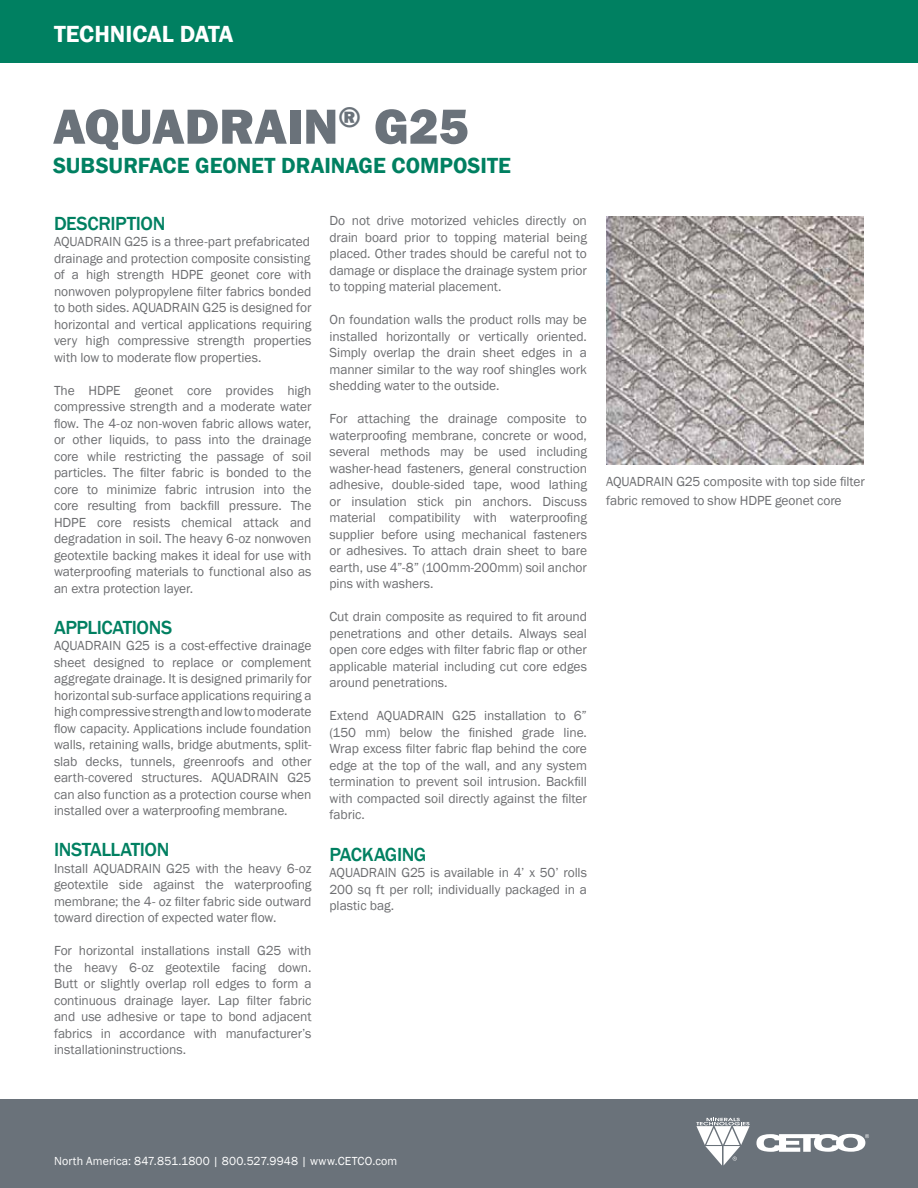
<style>
.page{position:relative;width:918px;height:1188px;background:#fff}
.page>*{position:absolute;margin:0;border:0;box-sizing:border-box;transform-origin:0 0}
.t1{font:800 51px "Franklin Gothic";color:#6a727a}
.t2{font:600 24px "Franklin Gothic";color:#fff}
.t3{font:600 22.5px "Franklin Gothic";color:#008061}
.t4{font:500 19.5px "Franklin Gothic";letter-spacing:-.02em;color:#008061}
.t5{font:13.5px/16.5px "Franklin Gothic";letter-spacing:-.005em;color:#6d6e71;text-align:justify}
.t6{font:12px "Franklin Gothic";letter-spacing:.015em;color:#fff}
</style>
<div class="page">
<div style="left:0;top:0;width:918px;height:63px;background:#008061"></div>
<div style="left:0;top:1099px;width:918px;height:89px;background:#6a727a"></div>
<svg style="left:756px;top:1134px;width:113px;height:18px"></svg>
<svg style="left:696px;top:1118px;width:54px;height:48px"></svg>
<img style="left:606px;top:216px;width:258px;height:248px">
<h2 class="t2" style="left:54px;top:19px;width:181px">TECHNICAL DATA</h2>
<h1 class="t1" style="left:53px;top:94px;width:417px">AQUADRAIN<sup>®</sup> G25</h1>
<h3 class="t3" style="left:53px;top:152px;width:459px">SUBSURFACE GEONET DRAINAGE COMPOSITE</h3>
<h3 class="t4" style="left:54px;top:211px;width:113px">DESCRIPTION</h3>
<p class="t5" style="left:54px;top:234px;width:259px">AQUADRAIN G25 is a three-part prefabricated drainage and protection composite consisting of a high strength HDPE geonet core with nonwoven polypropylene filter fabrics bonded to both sides. AQUADRAIN G25 is designed for horizontal and vertical applications requiring very high compressive strength properties with low to moderate flow properties.</p>
<p class="t5" style="left:54px;top:382px;width:259px">The HDPE geonet core provides high compressive strength and a moderate water flow. The 4-oz non-woven fabric allows water, or other liquids, to pass into the drainage core while restricting the passage of soil particles. The filter fabric is bonded to the core to minimize fabric intrusion into the core resulting from backfill pressure. The HDPE core resists chemical attack and degradation in soil. The heavy 6-oz nonwoven geotextile backing makes it ideal for use with waterproofing materials to functional also as an extra protection layer.</p>
<h3 class="t4" style="left:54px;top:615px;width:120px">APPLICATIONS</h3>
<p class="t5" style="left:54px;top:638px;width:259px">AQUADRAIN G25 is a cost-effective drainage sheet designed to replace or complement aggregate drainage. It is designed primarily for horizontal sub-surface applications requiring a high compressive strength and low to moderate flow capacity. Applications include foundation walls, retaining walls, bridge abutments, split&shy;slab decks, tunnels, greenroofs and other earth-covered structures. AQUADRAIN G25 can also function as a protection course when installed over a waterproofing membrane.</p>
<h3 class="t4" style="left:54px;top:838px;width:117px">INSTALLATION</h3>
<p class="t5" style="left:54px;top:860px;width:259px">Install AQUADRAIN G25 with the heavy 6-oz geotextile side against the waterproofing membrane; the 4- oz filter fabric side outward toward direction of expected water flow.</p>
<p class="t5" style="left:54px;top:943px;width:259px">For horizontal installations install G25 with the heavy 6-oz geotextile facing down.<br>Butt or slightly overlap roll edges to form a continuous drainage layer. Lap filter fabric and use adhesive or tape to bond adjacent fabrics in accordance with manufacturer’s installationinstructions.</p>
<p class="t5" style="left:329px;top:213px;width:259px">Do not drive motorized vehicles directly on drain board prior to topping material being placed. Other trades should be careful not to damage or displace the drainage system prior to topping material placement.</p>
<p class="t5" style="left:329px;top:312px;width:259px">On foundation walls the product rolls may be installed horizontally or vertically oriented.<br>Simply overlap the drain sheet edges in a manner similar to the way roof shingles work shedding water to the outside.</p>
<p class="t5" style="left:329px;top:411px;width:259px">For attaching the drainage composite to waterproofing membrane, concrete or wood, several methods may be used including washer-head fasteners, general construction adhesive, double-sided tape, wood lathing or insulation stick pin anchors. Discuss material compatibility with waterproofing supplier before using mechanical fasteners or adhesives. To attach drain sheet to bare earth, use 4”-8” (100mm-200mm) soil anchor pins with washers.</p>
<p class="t5" style="left:329px;top:609px;width:259px">Cut drain composite as required to fit around penetrations and other details. Always seal open core edges with filter fabric flap or other applicable material including cut core edges around penetrations.</p>
<p class="t5" style="left:329px;top:708px;width:259px">Extend AQUADRAIN G25 installation to 6” (150 mm) below the finished grade line.<br>Wrap excess filter fabric flap behind the core edge at the top of the wall, and any system termination to prevent soil intrusion. Backfill with compacted soil directly against the filter fabric.</p>
<h3 class="t4" style="left:329px;top:842px;width:99px">PACKAGING</h3>
<p class="t5" style="left:329px;top:865px;width:259px">AQUADRAIN G25 is available in 4’ x 50’ rolls 200 sq ft per roll; individually packaged in a plastic bag.</p>
<p class="t5" style="left:606px;top:472px;width:260px;line-height:18.9px">AQUADRAIN G25 composite with top side filter fabric removed to show HDPE geonet core</p>
<p class="t6" style="left:54px;top:1153px;width:345px">North America: 847.851.1800 | 800.527.9948 | www.CETCO.com</p>
</div>
